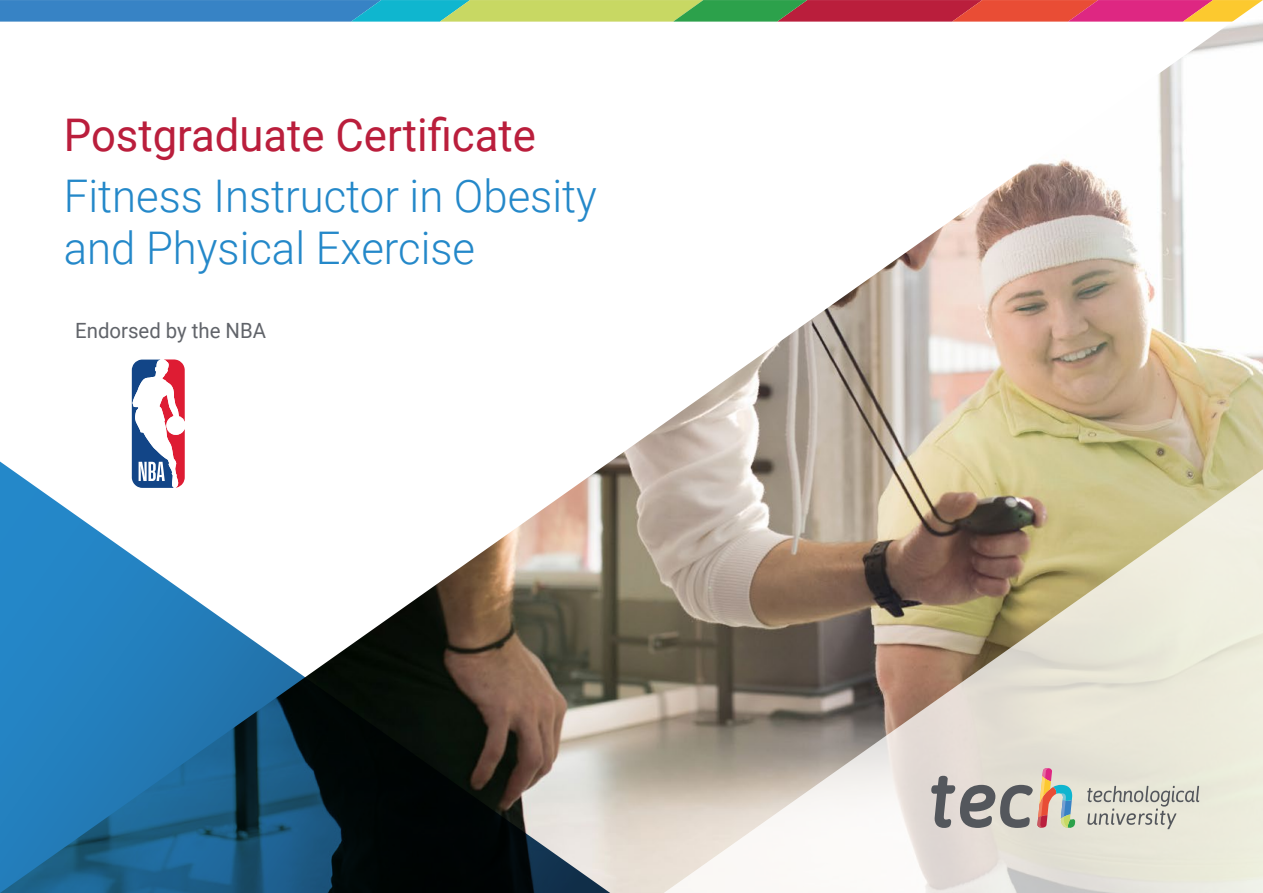
<style>
.page{position:relative;width:1263px;height:893px;background:#fff}
.page>*{position:absolute;margin:0;border:0;box-sizing:border-box;transform-origin:0 0}
.t1{font:300 45px/52.5px "Roboto";color:#2488c9}
.t2{font:45px "Roboto";color:#ba1e3c}
.t3{font:21px "Roboto";color:#61646a}
</style>
<div class="page">
<img style="left:0;top:0;width:1263px;height:454px">
<svg style="left:0;top:446px;width:640px;height:447px"></svg>
<svg style="left:634px;top:454px;width:629px;height:439px;background:#c3b9a8"></svg>
<svg style="left:132px;top:359px;width:53px;height:129px"></svg>
<svg style="left:931px;top:768px;width:144px;height:60px;background:#b6b0a9"></svg>
<svg style="left:1087px;top:786px;width:112px;height:43px;background:#cbcabf"></svg>
<p class="t2" style="left:64px;top:103px;width:474px">Postgraduate Certificate</p>
<p class="t1" style="left:64px;top:168px;width:535px">Fitness Instructor in Obesity and Physical Exercise</p>
<p class="t3" style="left:75px;top:316px;width:192px">Endorsed by the NBA</p>
</div>
